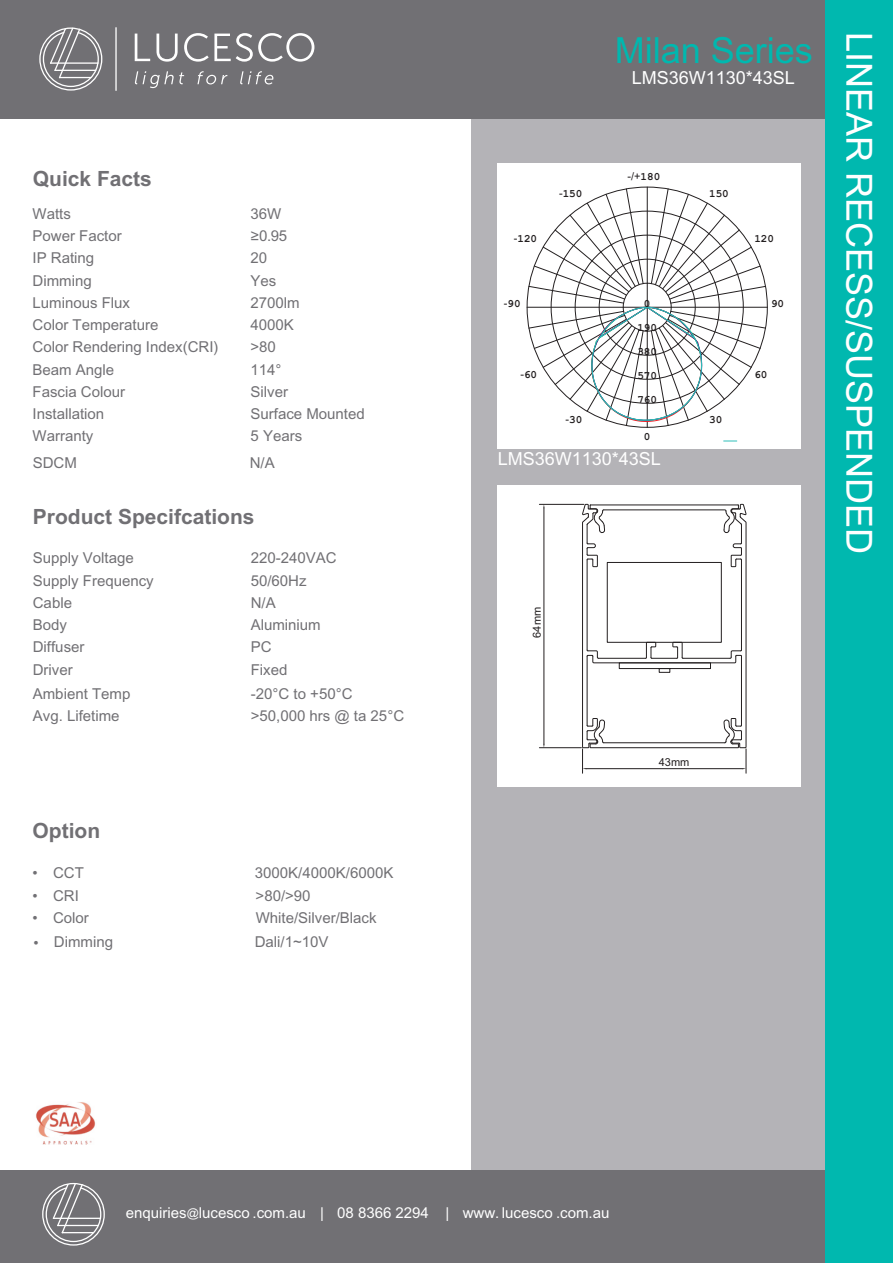
<style>
.page{position:relative;width:893px;height:1263px;background:#fff}
.page>*{position:absolute;margin:0;border:0;box-sizing:border-box;transform-origin:0 0}
.t1{font:36px "Arial Unicode MS";color:#fff}
.t2{font:36px "Arial Unicode MS";color:#00b8af}
.t3{font:700 21px "Arial";color:#717074}
.t4{font:18px "Arial Unicode MS";color:#fff}
.t5{font:15px/22.2px "Arial Unicode MS";color:#717074}
.t6{font:15px "Arial Unicode MS";color:#fff}
.t7{font:11.1px "Arial";color:#231f20}
.t8{font:700 10.95px/24px "Courier New";color:#231f20;text-align:center}
.t9{font:10.95px "Arial Unicode MS";color:#231f20}
.s1{font-family:"Arial Unicode MS";font-weight:400}
.s2{font-family:"Courier New";font-weight:700}
.s3{font-size:12px}
</style>
<div class="page">
<div style="left:471px;top:119px;width:355px;height:1052px;background:#b4b3b7"></div>
<div style="left:0;top:1171px;width:889px;height:92px;background:#717074"></div>
<div style="left:0;top:0;width:889px;height:119px;background:#717074"></div>
<svg style="left:135px;top:34px;width:15px;height:27px"></svg>
<svg style="left:156px;top:34px;width:22px;height:28px"></svg>
<svg style="left:184px;top:33px;width:130px;height:29px"></svg>
<svg style="left:135px;top:71px;width:49px;height:17px"></svg>
<svg style="left:197px;top:71px;width:30px;height:13px"></svg>
<svg style="left:240px;top:71px;width:33px;height:13px"></svg>
<hr style="left:115px;top:27px;width:2px;height:64px;background:#fff">
<svg style="left:39px;top:27px;width:63px;height:64px"></svg>
<svg style="left:42px;top:1183px;width:63px;height:62px"></svg>
<div style="left:497px;top:485px;width:303px;height:301px;background:#fff"></div>
<div style="left:497px;top:163px;width:303px;height:285px;background:#fff"></div>
<img style="left:36px;top:1102px;width:60px;height:42px">
<div style="left:826px;top:0;width:67px;height:1263px;background:#00b8af"></div>
<hr style="left:539px;top:747px;width:42px;height:1px;background:#231f20">
<hr style="left:539px;top:504px;width:45px;height:1px;background:#231f20">
<hr style="left:544px;top:508px;width:1px;height:236px;background:#231f20">
<svg style="left:582px;top:503px;width:165px;height:270px"></svg>
<hr style="left:647px;top:331px;width:1px;height:96px;background:#231f20">
<hr style="left:671px;top:307px;width:96px;height:1px;background:#231f20">
<hr style="left:647px;top:187px;width:1px;height:96px;background:#231f20">
<hr style="left:527px;top:307px;width:96px;height:1px;background:#231f20">
<svg style="left:724px;top:441px;width:13px;height:1px"></svg>
<svg style="left:528px;top:188px;width:238px;height:238px"></svg>
<h2 class="t3" style="left:33px;top:170px;width:121px">Quick Facts</h2>
<p class="t5" style="left:33px;top:204px;width:187px">Watts<br>Power Factor<br>IP Rating<br>Dimming<br>Luminous Flux<br>Color Temperature<br>Color Rendering Index(CRI)<br>Beam Angle<br>Fascia Colour<br>Installation<br>Warranty</p>
<p class="t5" style="left:251px;top:204px;width:116px">36W<br>≥0.95<br>20<br>Yes<br>2700lm<br>4000K<br>&gt;80<br>114°<br>Silver<br>Surface Mounted<br>5 Years</p>
<p class="t5" style="left:33px;top:452px;width:46px">SDCM</p>
<p class="t5" style="left:250px;top:452px;width:27px">N/A</p>
<h2 class="t3" style="left:33px;top:509px;width:223px">Product Specifcations</h2>
<p class="t5" style="left:33px;top:548px;width:122px">Supply Voltage<br>Supply Frequency<br>Cable<br>Body<br>Diffuser<br>Driver</p>
<p class="t5" style="left:33px;top:684px;width:99px">Ambient Temp<br>Avg. Lifetime</p>
<p class="t5" style="left:251px;top:548px;width:87px">220-240VAC<br>50/60Hz<br>N/A<br>Aluminium<br>PC<br>Fixed</p>
<p class="t5" style="left:251px;top:684px;width:155px">-20°C to +50°C &gt;50,000 hrs @ ta 25°C</p>
<h2 class="t3" style="left:33px;top:823px;width:69px">Option</h2>
<p class="t5" style="left:33px;top:863px;width:53px">• CCT</p>
<p class="t5" style="left:255px;top:863px;width:140px">3000K/4000K/6000K</p>
<p class="t5" style="left:33px;top:885px;width:48px">• CRI</p>
<p class="t5" style="left:256px;top:885px;width:57px">&gt;80/&gt;90</p>
<p class="t5" style="left:33px;top:908px;width:58px">• Color</p>
<p class="t5" style="left:256px;top:908px;width:122px">White/Silver/Black</p>
<p class="t5" style="left:33px;top:932px;width:81px">• Dimming</p>
<p class="t5" style="left:255px;top:932px;width:75px">Dali/1~10V</p>
<h1 class="t2" style="left:615px;top:37px;width:200px">Milan Series</h1>
<p class="t4" style="left:632px;top:71px;width:165px">LMS36W1130*43SL</p>
<p class="t8" style="left:514px;top:228px;width:25px"><span class="s1">-</span>120</p>
<p class="t8" style="left:504px;top:293px;width:18px"><span class="s1">-</span>90</p>
<p class="t8" style="left:559px;top:182px;width:25px"><span class="s1">-</span>150</p>
<p class="t8" style="left:520px;top:364px;width:18px"><span class="s1">-</span>60</p>
<p class="t8" style="left:566px;top:409px;width:18px"><span class="s1">-</span>30</p>
<p class="t9" style="left:627px;top:172px;width:34px">-/+<span class="s2">180</span></p>
<p class="t8" style="left:637px;top:292px;width:21px">0<br>190<br>380<br>570<br>760</p>
<p class="t8" style="left:644px;top:426px;width:8px">0</p>
<p class="t4" style="left:498px;top:452px;width:165px">LMS36W1130*43SL</p>
<p class="t8" style="left:709px;top:182px;width:21px">150</p>
<p class="t8" style="left:709px;top:409px;width:15px">30</p>
<p class="t8" style="left:754px;top:228px;width:21px">120</p>
<p class="t8" style="left:771px;top:293px;width:15px">90</p>
<p class="t8" style="left:754px;top:364px;width:15px">60</p>
<p class="t7" style="left:533px;top:638px;width:32px;rotate:-90deg">64mm</p>
<h1 class="t1" style="left:873px;top:32px;width:524px;rotate:90deg">LINEAR RECESS/SUSPENDED</h1>
<p class="t7" style="left:659px;top:758px;width:32px">43mm</p>
<p class="t6" style="left:126px;top:1207px;width:485px">enquiries<span class="s3">@</span>lucesco .com.au | 08 8366 2294 | www. lucesco .com.au</p>
</div>
